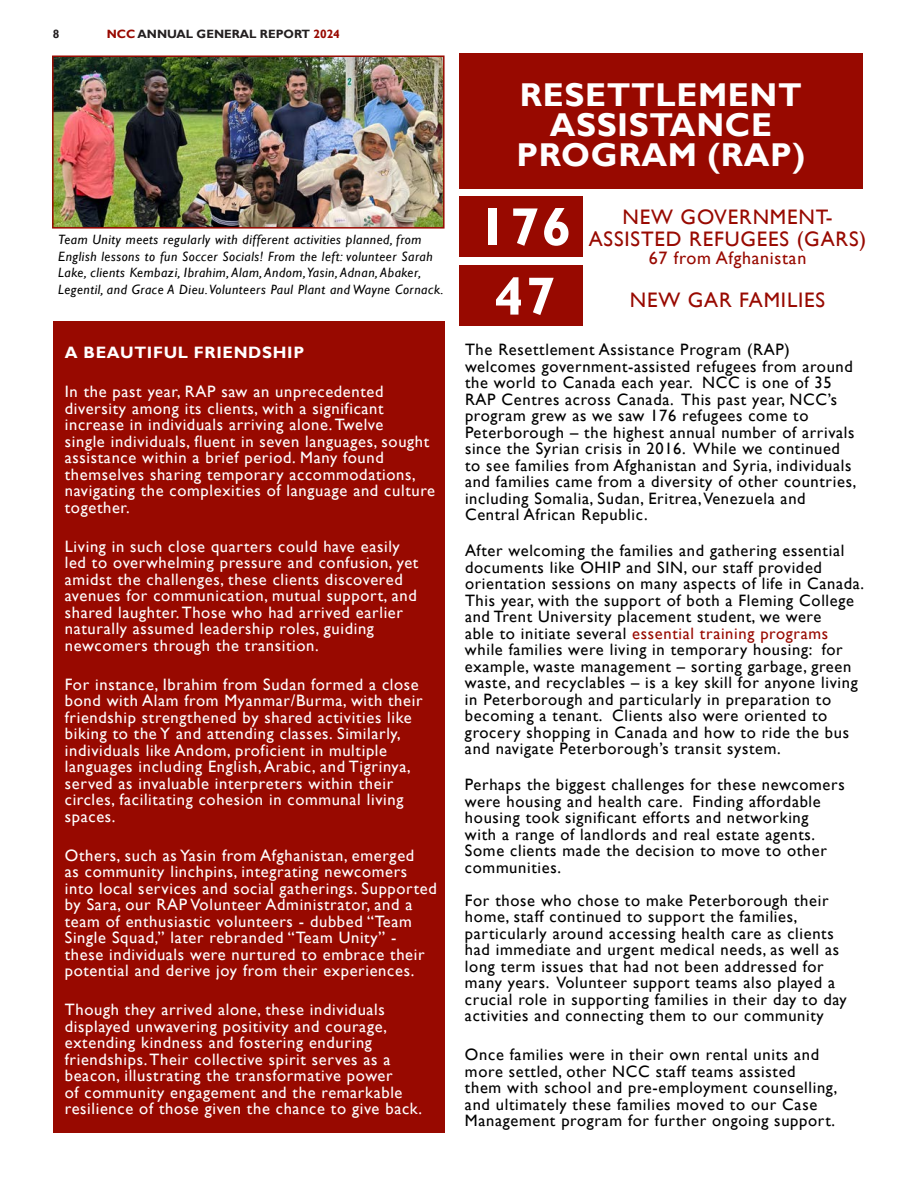
<style>
.page{position:relative;width:918px;height:1188px;background:#fff}
.page>*{position:absolute;margin:0;border:0;box-sizing:border-box;transform-origin:0 0}
.Body_Text_-_Titles{font:700 54px "Gill Sans";color:#fff}
.t1{font:700 33px/30px "Gill Sans";letter-spacing:.02em;color:#fff;text-align:center}
.Body_Text_-_Titles-2{font:21px/22.5px "Gill Sans";letter-spacing:.04em;color:#980900;text-align:center}
.Body_Text_-_Titles-3{font:18px "Gill Sans";letter-spacing:.04em;color:#980900}
.Body_Text{font:16.5px/16.5px "Gill Sans";letter-spacing:.04em;color:#000}
.Body_Text-2{font:16.5px/16.5px "Gill Sans";letter-spacing:.04em;color:#fff}
.Body_Text-3{font:700 16.5px "Gill Sans";letter-spacing:.04em;color:#fff}
.Body_Text-4{font:italic 13.5px/16.5px "Gill Sans";letter-spacing:.04em;color:#000}
.Page_Header{font:700 12px "Gill Sans";color:#231f20}
.s1{color:#980900}
</style>
<div class="page">
<div style="left:459px;top:53px;width:404px;height:136px;background:#980900"></div>
<div style="left:459px;top:197px;width:124px;height:60px;background:#980900"></div>
<div style="left:459px;top:266px;width:124px;height:60px;background:#980900"></div>
<div style="left:53px;top:321px;width:392px;height:811px;background:#980900"></div>
<img style="left:55px;top:59px;width:387px;height:167px">
<div style="left:52px;top:56px;width:393px;height:173px;border:2px solid #980900"></div>
<p class="Page_Header" style="left:53px;top:26px;width:8px">8</p>
<p class="Page_Header" style="left:107px;top:26px;width:235px"><span class="s1">NCC</span> ANNUAL GENERAL REPORT <span class="s1">2024</span></p>
<p class="Body_Text-4" style="left:58px;top:232px;width:387px">Team Unity meets regularly with different activities planned, from English lessons to fun Soccer Socials! From the left: volunteer Sarah Lake, clients Kembazi, Ibrahim, Alam, Andom, Yasin, Adnan, Abaker, Legentil, and Grace A Dieu. Volunteers Paul Plant and Wayne Cornack.</p>
<p class="Body_Text-3" style="left:65px;top:343px;width:241px">A BEAUTIFUL FRIENDSHIP</p>
<p class="Body_Text-2" style="left:65px;top:384px;width:372px">In the past year, RAP saw an unprecedented diversity among its clients, with a significant increase in individuals arriving alone. Twelve<br>single individuals, fluent in seven languages, sought assistance within a brief period. Many found themselves sharing temporary accommodations, navigating the complexities of language and culture together.</p>
<p class="Body_Text-2" style="left:65px;top:538px;width:355px">Living in such close quarters could have easily led to overwhelming pressure and confusion, yet amidst the challenges, these clients discovered avenues for communication, mutual support, and shared laughter. Those who had arrived earlier naturally assumed leadership roles, guiding newcomers through the transition.</p>
<p class="Body_Text-2" style="left:65px;top:676px;width:359px">For instance, Ibrahim from Sudan formed a close bond with Alam from Myanmar/Burma, with their friendship strengthened by shared activities like biking to the Y and attending classes. Similarly, individuals like Andom, proficient in multiple languages including English, Arabic, and Tigrinya, served as invaluable interpreters within their circles, facilitating cohesion in communal living spaces.</p>
<p class="Body_Text-2" style="left:65px;top:847px;width:374px">Others, such as Yasin from Afghanistan, emerged<br>as community linchpins, integrating newcomers into local services and social gatherings. Supported by Sara, our RAP Volunteer Administrator, and a team of enthusiastic volunteers - dubbed “Team Single Squad,” later rebranded “Team Unity” - these individuals were nurtured to embrace their potential and derive joy from their experiences.</p>
<p class="Body_Text-2" style="left:65px;top:1002px;width:359px">Though they arrived alone, these individuals displayed unwavering positivity and courage, extending kindness and fostering enduring friendships. Their collective spirit serves as a beacon, illustrating the transformative power<br>of community engagement and the remarkable resilience of those given the chance to give back.</p>
<p class="t1" style="left:517px;top:80px;width:290px">RESETTLEMENT<br>ASSISTANCE<br>PROGRAM (RAP)</p>
<p class="Body_Text_-_Titles-2" style="left:589px;top:206px;width:279px">NEW GOVERNMENT-<br>ASSISTED REFUGEES (GARS)</p>
<p class="Body_Text_-_Titles-3" style="left:649px;top:248px;width:159px">67 from Afghanistan</p>
<p class="Body_Text_-_Titles-2" style="left:630px;top:289px;width:197px">NEW GAR FAMILIES</p>
<p class="Body_Text_-_Titles" style="left:478px;top:195px;width:95px">176</p>
<p class="Body_Text_-_Titles" style="left:494px;top:264px;width:63px">47</p>
<p class="Body_Text" style="left:465px;top:342px;width:393px">The Resettlement Assistance Program (RAP) welcomes government-assisted refugees from around the world to Canada each year. NCC is one of 35<br>RAP Centres across Canada. This past year, NCC’s program grew as we saw 176 refugees come to Peterborough – the highest annual number of arrivals since the Syrian crisis in 2016. While we continued to see families from Afghanistan and Syria, individuals and families came from a diversity of other countries, including Somalia, Sudan, Eritrea, Venezuela and Central African Republic.</p>
<p class="Body_Text" style="left:465px;top:543px;width:401px">After welcoming the families and gathering essential documents like OHIP and SIN, our staff provided orientation sessions on many aspects of life in Canada.<br>This year, with the support of both a Fleming College and Trent University placement student, we were<br>able to initiate several <span class="s1">essential training programs </span>while families were living in temporary housing: for example, waste management – sorting garbage, green waste, and recyclables – is a key skill for anyone living in Peterborough and particularly in preparation to becoming a tenant. Clients also were oriented to grocery shopping in Canada and how to ride the bus and navigate Peterborough’s transit system.</p>
<p class="Body_Text" style="left:465px;top:777px;width:381px">Perhaps the biggest challenges for these newcomers were housing and health care. Finding affordable housing took significant efforts and networking<br>with a range of landlords and real estate agents.<br>Some clients made the decision to move to other communities.</p>
<p class="Body_Text" style="left:465px;top:892px;width:383px">For those who chose to make Peterborough their home, staff continued to support the families, particularly around accessing health care as clients had immediate and urgent medical needs, as well as long term issues that had not been addressed for many years. Volunteer support teams also played a crucial role in supporting families in their day to day activities and connecting them to our community</p>
<p class="Body_Text" style="left:465px;top:1047px;width:374px">Once families were in their own rental units and more settled, other NCC staff teams assisted<br>them with school and pre-employment counselling, and ultimately these families moved to our Case Management program for further ongoing support.</p>
</div>
